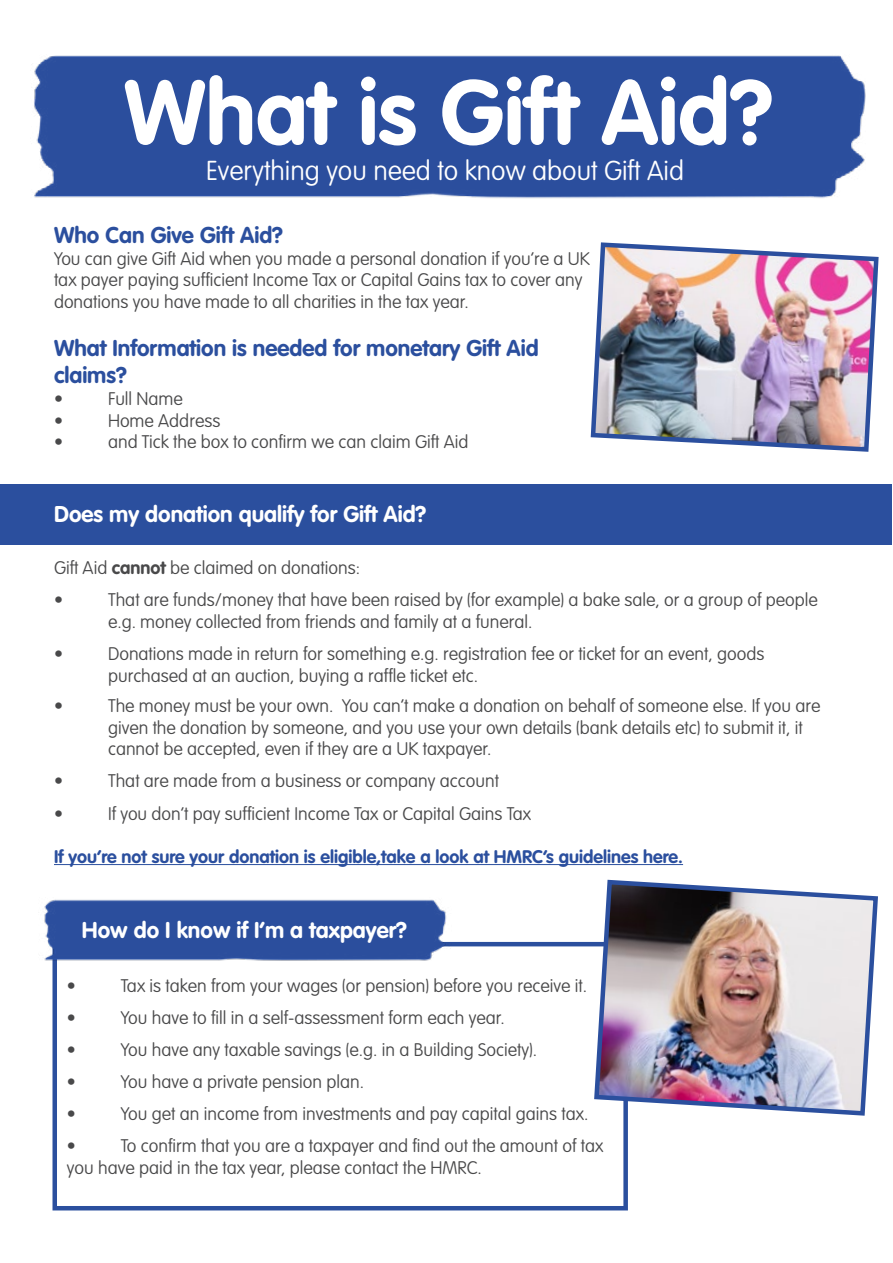
<style>
.page{position:relative;width:893px;height:1263px;background:#fff}
.page>*{position:absolute;margin:0;border:0;box-sizing:border-box;transform-origin:0 0}
.t1{font:700 90px "VAG Rounded Std";color:#fff}
.t2{font:100 27px "VAG Rounded Std";color:#fff}
.t3{font:700 22.5px/27px "VAG Rounded Std";color:#2b4f9e}
.t4{font:700 22.5px "VAG Rounded Std";color:#fff}
.t5{font:100 18px/21.6px "VAG Rounded Std";color:#49494a}
.t6{font:700 18px "VAG Rounded Std";color:#2b4f9e}
.s1{font-weight:700}
</style>
<div class="page">
<div style="left:34px;top:55px;width:832px;height:144px;background:#2b4e9d"></div>
<div style="left:1px;top:484px;width:891px;height:61px;background:#2b4f9e"></div>
<hr style="left:54px;top:864px;width:629px;height:1px;background:#2b4f9e">
<img style="left:590px;top:242px;width:289px;height:210px">
<div style="left:52px;top:942px;width:576px;height:268px;border:4px solid #2b4f9e"></div>
<img style="left:44px;top:899px;width:407px;height:73px">
<img style="left:592px;top:879px;width:286px;height:239px">
<h1 class="t1" style="left:124px;top:60px;width:650px">What is Gift Aid?</h1>
<h2 class="t2" style="left:206px;top:155px;width:480px">Everything you need to know about Gift Aid</h2>
<p class="t3" style="left:54px;top:222px;width:231px">Who Can Give Gift Aid?</p>
<p class="t5" style="left:54px;top:248px;width:537px">You can give Gift Aid when you made a personal donation if you’re a UK tax payer paying sufficient Income Tax or Capital Gains tax to cover any donations you have made to all charities in the tax year.</p>
<p class="t3" style="left:54px;top:336px;width:486px">What Information is needed for monetary Gift Aid claims?</p>
<p class="t5" style="left:54px;top:389px;width:10px">•</p>
<p class="t5" style="left:108px;top:389px;width:76px">Full Name</p>
<p class="t5" style="left:54px;top:410px;width:10px">•</p>
<p class="t5" style="left:108px;top:410px;width:114px">Home Address</p>
<p class="t5" style="left:54px;top:432px;width:10px">•</p>
<p class="t5" style="left:108px;top:432px;width:362px">and Tick the box to confirm we can claim Gift Aid</p>
<p class="t4" style="left:54px;top:501px;width:374px">Does my donation qualify for Gift Aid?</p>
<p class="t5" style="left:54px;top:552px;width:308px;line-height:32.1px">Gift Aid <span class="s1">cannot</span> be claimed on donations: •</p>
<p class="t5" style="left:108px;top:590px;width:711px">That are funds/money that have been raised by (for example) a bake sale, or a group of people e.g. money collected from friends and family at a funeral.</p>
<p class="t5" style="left:54px;top:643px;width:10px">•</p>
<p class="t5" style="left:108px;top:643px;width:658px">Donations made in return for something e.g. registration fee or ticket for an event, goods purchased at an auction, buying a raffle ticket etc.</p>
<p class="t5" style="left:54px;top:696px;width:10px">•</p>
<p class="t5" style="left:108px;top:696px;width:714px">The money must be your own. You can’t make a donation on behalf of someone else. If you are given the donation by someone, and you use your own details (bank details etc) to submit it, it cannot be accepted, even if they are a UK taxpayer.</p>
<p class="t5" style="left:54px;top:771px;width:10px">•</p>
<p class="t5" style="left:108px;top:771px;width:393px">That are made from a business or company account</p>
<p class="t5" style="left:54px;top:803px;width:10px">•</p>
<p class="t5" style="left:108px;top:803px;width:425px">If you don’t pay sufficient Income Tax or Capital Gains Tax</p>
<p class="t6" style="left:54px;top:846px;width:631px">If you’re not sure your donation is eligible,take a look at HMRC’s guidelines here.</p>
<p class="t4" style="left:82px;top:917px;width:327px">How do I know if I’m a taxpayer?</p>
<p class="t5" style="left:67px;top:975px;width:10px">•</p>
<p class="t5" style="left:121px;top:975px;width:468px">Tax is taken from your wages (or pension) before you receive it.</p>
<p class="t5" style="left:67px;top:1007px;width:10px">•</p>
<p class="t5" style="left:121px;top:1007px;width:385px">You have to fill in a self-assessment form each year.</p>
<p class="t5" style="left:67px;top:1039px;width:10px">•</p>
<p class="t5" style="left:121px;top:1039px;width:418px">You have any taxable savings (e.g. in a Building Society).</p>
<p class="t5" style="left:67px;top:1072px;width:10px">•</p>
<p class="t5" style="left:121px;top:1072px;width:245px">You have a private pension plan.</p>
<p class="t5" style="left:67px;top:1104px;width:10px">•</p>
<p class="t5" style="left:121px;top:1104px;width:469px">You get an income from investments and pay capital gains tax.</p>
<p class="t5" style="left:67px;top:1136px;width:10px">•</p>
<p class="t5" style="left:67px;top:1136px;width:538px;text-indent:54px">To confirm that you are a taxpayer and find out the amount of tax you have paid in the tax year, please contact the HMRC.</p>
</div>
